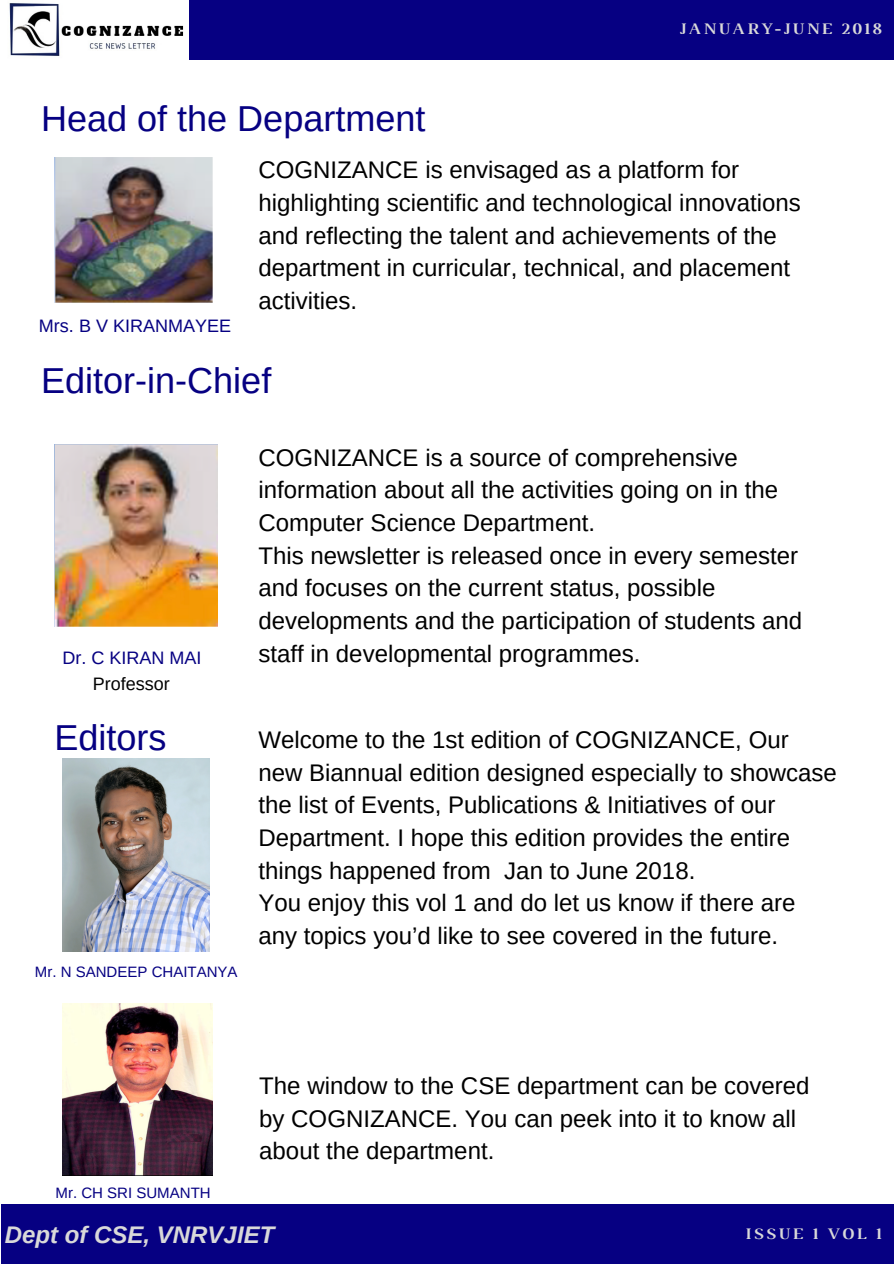
<style>
.page{position:relative;width:894px;height:1264px;background:#fff}
.page>*{position:absolute;margin:0;border:0;box-sizing:border-box;transform-origin:0 0}
.t1{font:36px "Arimo";color:#060082}
.t2{font:24px/32.7px "Arimo";color:#000}
.t3{font:italic 700 24px "Arimo";color:#d9d9d9}
.t4{font:18px "Arimo";color:#060082}
.t5{font:18px "Arimo";color:#000}
.t6{font:700 16.5px "Luthier";letter-spacing:.14em;color:#d9d9d9}
.t7{font:15px "Arimo";color:#060082}
</style>
<div class="page">
<div style="left:1px;top:0;width:892px;height:59px;background:#060082"></div>
<img style="left:62px;top:1003px;width:150px;height:172px">
<img style="left:54px;top:444px;width:164px;height:182px">
<img style="left:54px;top:157px;width:158px;height:145px">
<div style="left:1px;top:1204px;width:892px;height:59px;background:#060082"></div>
<img style="left:1px;top:0;width:187px;height:59px">
<img style="left:62px;top:758px;width:147px;height:193px">
<p class="t6" style="left:678px;top:22px;width:204px">JANUARY-JUNE 2018</p>
<h1 class="t1" style="left:41px;top:98px;width:386px">Head of the Department</h1>
<p class="t2" style="left:258px;top:153px;width:544px">COGNIZANCE is envisaged as a platform for highlighting scientific and technological innovations and reflecting the talent and achievements of the department in curricular, technical, and placement activities.</p>
<p class="t4" style="left:39px;top:316px;width:194px">Mrs. B V KIRANMAYEE</p>
<h1 class="t1" style="left:41px;top:360px;width:232px">Editor-in-Chief</h1>
<p class="t4" style="left:62px;top:647px;width:141px">Dr. C KIRAN MAI</p>
<p class="t5" style="left:93px;top:673px;width:79px">Professor</p>
<h1 class="t1" style="left:54px;top:717px;width:114px">Editors</h1>
<p class="t7" style="left:35px;top:963px;width:204px">Mr. N SANDEEP CHAITANYA</p>
<p class="t2" style="left:258px;top:441px;width:545px">COGNIZANCE is a source of comprehensive information about all the activities going on in the Computer Science Department.<br>This newsletter is released once in every semester and focuses on the current status, possible developments and the participation of students and staff in developmental programmes.</p>
<p class="t2" style="left:258px;top:723px;width:580px">Welcome to the 1st edition of COGNIZANCE, Our new Biannual edition designed especially to showcase the list of Events, Publications &amp; Initiatives of our Department. I hope this edition provides the entire things happened from Jan to June 2018.<br>You enjoy this vol 1 and do let us know if there are any topics you’d like to see covered in the future.</p>
<p class="t7" style="left:55px;top:1184px;width:157px">Mr. CH SRI SUMANTH</p>
<p class="t2" style="left:259px;top:1069px;width:551px">The window to the CSE department can be covered by COGNIZANCE. You can peek into it to know all about the department.</p>
<p class="t3" style="left:5px;top:1221px;width:271px">Dept of CSE, VNRVJIET</p>
<p class="t6" style="left:744px;top:1227px;width:138px">ISSUE 1 VOL 1</p>
</div>
